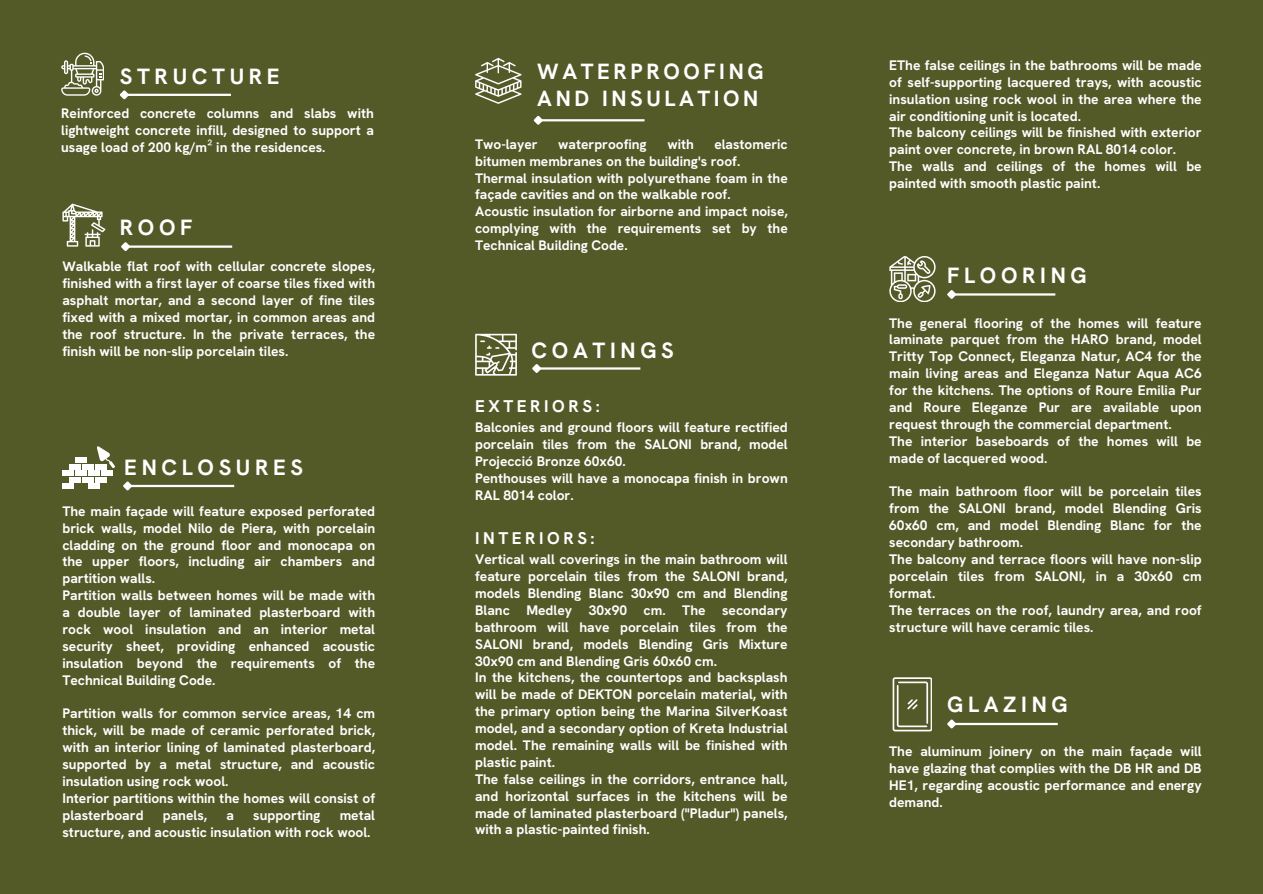
<style>
.page{position:relative;width:1263px;height:894px;background:#fff}
.page>*{position:absolute;margin:0;border:0;box-sizing:border-box;transform-origin:0 0}
.t1{font:700 22.05px "Hanken Grotesk";letter-spacing:.21em;color:#fff}
.t2{font:700 22.05px/27px "Hanken Grotesk";letter-spacing:.165em;color:#fff}
.t3{font:700 16.95px "Hanken Grotesk";letter-spacing:.21em;color:#fff}
.t4{font:700 13.8px/16.8px "Hanken Grotesk";color:#fff}
.t5{font:700 13.65px/16.8px "Hanken Grotesk";color:#fff}
</style>
<div class="page">
<div style="left:0;top:0;width:1263px;height:893px;background:#535a28"></div>
<svg style="left:61px;top:53px;width:43px;height:42px"></svg>
<hr style="left:127px;top:94px;width:104px;height:2px;background:#fefefe">
<svg style="left:119px;top:90px;width:12px;height:10px"></svg>
<svg style="left:62px;top:203px;width:43px;height:43px"></svg>
<hr style="left:128px;top:245px;width:104px;height:3px;background:#fff">
<svg style="left:121px;top:242px;width:11px;height:9px"></svg>
<div style="left:62px;top:470px;width:12px;height:5px;background:#fff"></div>
<div style="left:76px;top:470px;width:11px;height:5px;background:#fff"></div>
<div style="left:89px;top:470px;width:11px;height:5px;background:#fff"></div>
<div style="left:102px;top:470px;width:11px;height:5px;background:#fff"></div>
<div style="left:69px;top:464px;width:12px;height:5px;background:#fff"></div>
<div style="left:82px;top:464px;width:12px;height:5px;background:#fff"></div>
<div style="left:95px;top:464px;width:12px;height:5px;background:#fff"></div>
<div style="left:95px;top:477px;width:12px;height:5px;background:#fff"></div>
<div style="left:82px;top:477px;width:12px;height:5px;background:#fff"></div>
<div style="left:69px;top:477px;width:12px;height:5px;background:#fff"></div>
<div style="left:62px;top:483px;width:12px;height:5px;background:#fff"></div>
<div style="left:89px;top:483px;width:11px;height:5px;background:#fff"></div>
<div style="left:76px;top:457px;width:11px;height:5px;background:#fff"></div>
<svg style="left:97px;top:446px;width:18px;height:22px"></svg>
<hr style="left:130px;top:484px;width:104px;height:3px;background:#fff">
<svg style="left:123px;top:481px;width:11px;height:10px"></svg>
<svg style="left:475px;top:58px;width:46px;height:46px"></svg>
<hr style="left:541px;top:119px;width:103px;height:2px;background:#fff">
<svg style="left:533px;top:115px;width:12px;height:10px"></svg>
<hr style="left:539px;top:367px;width:101px;height:2px;background:#fefefe">
<svg style="left:532px;top:364px;width:11px;height:9px"></svg>
<svg style="left:475px;top:334px;width:42px;height:41px"></svg>
<svg style="left:889px;top:256px;width:46px;height:46px"></svg>
<hr style="left:954px;top:293px;width:101px;height:2px;background:#fefefe">
<svg style="left:947px;top:290px;width:11px;height:9px"></svg>
<svg style="left:893px;top:677px;width:39px;height:54px"></svg>
<hr style="left:954px;top:722px;width:104px;height:2px;background:#fff">
<svg style="left:947px;top:719px;width:11px;height:10px"></svg>
<h1 class="t1" style="left:120px;top:62px;width:161px">STRUCTURE</h1>
<p class="t4" style="left:61px;top:105px;width:314px;text-align:justify">Reinforced concrete columns and slabs with lightweight concrete infill, designed to support a usage load of 200 kg/m² in the residences.</p>
<h1 class="t1" style="left:120px;top:213px;width:74px">ROOF</h1>
<p class="t4" style="left:62px;top:258px;width:314px;text-align:justify">Walkable flat roof with cellular concrete slopes, finished with a first layer of coarse tiles fixed with asphalt mortar, and a second layer of fine tiles fixed with a mixed mortar, in common areas and the roof structure. In the private terraces, the finish will be non-slip porcelain tiles.</p>
<h1 class="t1" style="left:124px;top:452px;width:180px">ENCLOSURES</h1>
<p class="t4" style="left:62px;top:502px;width:314px">The main façade will feature exposed perforated brick walls, model Nilo de Piera, with porcelain cladding on the ground floor and monocapa on the upper floors, including air chambers and partition walls.<br>Partition walls between homes will be made with a double layer of laminated plasterboard with rock wool insulation and an interior metal security sheet, providing enhanced acoustic insulation beyond the requirements of the Technical Building Code.</p>
<p class="t4" style="left:62px;top:705px;width:314px">Partition walls for common service areas, 14 cm thick, will be made of ceramic perforated brick, with an interior lining of laminated plasterboard, supported by a metal structure, and acoustic insulation using rock wool.<br>Interior partitions within the homes will consist of plasterboard</p>
<p class="t4" style="left:62px;top:806px;width:314px;text-indent:277px">metal structure, and acoustic insulation with rock wool.</p>
<p class="t4" style="left:163px;top:806px;width:46px">panels,</p>
<p class="t4" style="left:226px;top:806px;width:9px">a</p>
<p class="t4" style="left:253px;top:806px;width:69px">supporting</p>
<h1 class="t2" style="left:537px;top:58px;width:228px">WATERPROOFING<br>AND INSULATION</h1>
<p class="t5" style="left:475px;top:135px;width:64px">Two-layer</p>
<p class="t5" style="left:558px;top:135px;width:90px">waterproofing</p>
<p class="t5" style="left:667px;top:135px;width:28px">with</p>
<p class="t5" style="left:475px;top:135px;width:314px;text-indent:239px">elastomeric bitumen membranes on the building's roof.<br>Thermal insulation with polyurethane foam in the façade cavities and on the walkable roof.<br>Acoustic insulation for airborne and impact noise, complying with the requirements set by the Technical Building Code.</p>
<h1 class="t1" style="left:532px;top:336px;width:144px">COATINGS</h1>
<p class="t3" style="left:475px;top:394px;width:126px">EXTERIORS:</p>
<p class="t4" style="left:475px;top:419px;width:314px">Balconies and ground floors will feature rectified porcelain tiles from the SALONI brand, model Projecció Bronze 60x60.<br>Penthouses will have a monocapa finish in brown RAL 8014 color.</p>
<p class="t3" style="left:475px;top:526px;width:121px">INTERIORS:</p>
<p class="t4" style="left:475px;top:551px;width:314px">Vertical wall coverings in the main bathroom will feature porcelain tiles from the SALONI brand, models Blending Blanc 30x90 cm and Blending Blanc Medley 30x90 cm. The secondary bathroom will have porcelain tiles from the SALONI brand, models Blending Gris Mixture 30x90 cm and Blending Gris 60x60 cm.<br>In the kitchens, the countertops and backsplash will be made of DEKTON porcelain material, with the primary option being the Marina SilverKoast model, and a secondary option of Kreta Industrial model. The remaining walls will be finished with plastic paint.<br>The false ceilings in the corridors, entrance hall, and horizontal surfaces in the kitchens will be made of laminated plasterboard ("Pladur") panels, with a plastic-painted finish.</p>
<p class="t4" style="left:889px;top:57px;width:314px">EThe false ceilings in the bathrooms will be made of self-supporting lacquered trays, with acoustic insulation using rock wool in the area where the air conditioning unit is located.<br>The balcony ceilings will be finished with exterior paint over concrete, in brown RAL 8014 color.<br>The walls and ceilings of the homes will be painted with smooth plastic paint.</p>
<h1 class="t1" style="left:947px;top:261px;width:141px">FLOORING</h1>
<p class="t4" style="left:889px;top:314px;width:314px">The general flooring of the homes will feature laminate parquet from the HARO brand, model Tritty Top Connect, Eleganza Natur, AC4 for the main living areas and Eleganza Natur Aqua AC6 for the kitchens. The options of Roure Emilia Pur and Roure Eleganze Pur are available upon request through the commercial department.<br>The interior baseboards of the homes will be made of lacquered wood.</p>
<p class="t4" style="left:889px;top:483px;width:314px">The main bathroom floor will be porcelain tiles from the SALONI brand, model Blending Gris 60x60 cm, and model Blending Blanc for the secondary bathroom.<br>The balcony and terrace floors will have non-slip porcelain tiles from SALONI, in a 30x60 cm format.<br>The terraces on the roof, laundry area, and roof structure will have ceramic tiles.</p>
<h1 class="t1" style="left:947px;top:690px;width:122px">GLAZING</h1>
<p class="t4" style="left:889px;top:742px;width:314px;text-align:justify">The aluminum joinery on the main façade will have glazing that complies with the DB HR and DB HE1, regarding acoustic performance and energy demand.</p>
</div>
